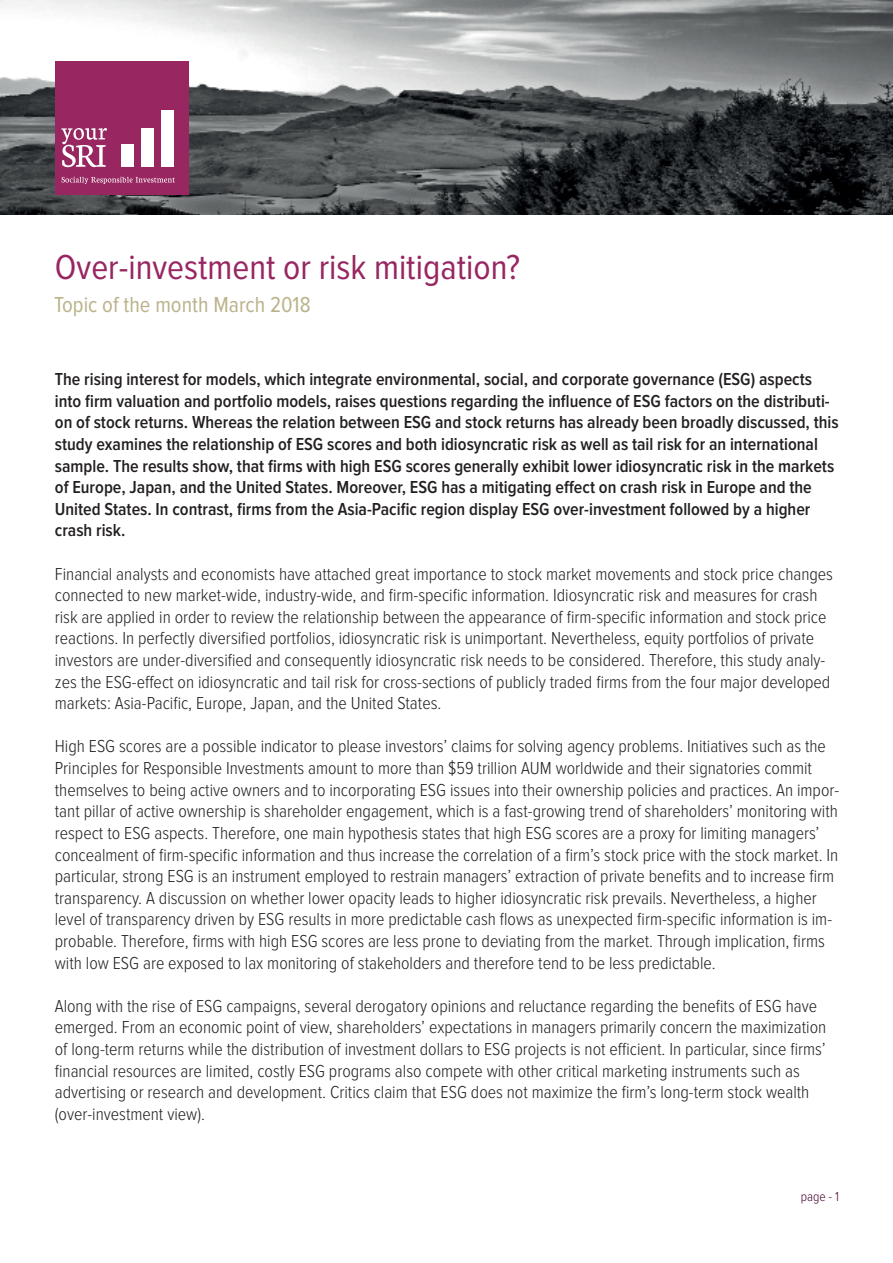
<style>
.page{position:relative;width:893px;height:1263px;background:#fff}
.page>*{position:absolute;margin:0;border:0;box-sizing:border-box;transform-origin:0 0}
.t1{font:36px "Proxima Nova Cond";color:#972661}
.t2{font:22.5px "Proxima Nova Cond";color:#bbb28b}
.t3{font:300 18px/21.6px "Proxima Nova Cond";color:#231f20}
.t4{font:600 18px/21.6px "Proxima Nova Cond";color:#231f20}
.t5{font:300 13.5px "Proxima Nova Cond";color:#47042f}
</style>
<div class="page">
<img style="left:0;top:0;width:893px;height:215px">
<div style="left:56px;top:62px;width:133px;height:133px;background:#972661"></div>
<svg style="left:61px;top:177px;width:114px;height:7px"></svg>
<div style="left:121px;top:144px;width:12px;height:22px;background:#fff"></div>
<div style="left:141px;top:128px;width:13px;height:38px;background:#fff"></div>
<div style="left:162px;top:110px;width:12px;height:56px;background:#fff"></div>
<svg style="left:61px;top:128px;width:46px;height:39px"></svg>
<h1 class="t1" style="left:55px;top:251px;width:467px">Over-investment or risk mitigation?</h1>
<p class="t2" style="left:54px;top:294px;width:258px">Topic of the month March 2018</p>
<p class="t4" style="left:55px;top:369px;width:785px">The rising interest for models, which integrate environmental, social, and corporate governance (ESG) aspects into firm valuation and portfolio models, raises questions regarding the influence of ESG factors on the distributi&shy;on of stock returns. Whereas the relation between ESG and stock returns has already been broadly discussed, this study examines the relationship of ESG scores and both idiosyncratic risk as well as tail risk for an international sample. The results show, that firms with high ESG scores generally exhibit lower idiosyncratic risk in the markets of Europe, Japan, and the United States. Moreover, ESG has a mitigating effect on crash risk in Europe and the United States. In contrast, firms from the Asia-Pacific region display ESG over-investment followed by a higher crash risk.</p>
<p class="t3" style="left:55px;top:564px;width:780px">Financial analysts and economists have attached great importance to stock market movements and stock price changes connected to new market-wide, industry-wide, and firm-specific information. Idiosyncratic risk and measures for crash risk are applied in order to review the relationship between the appearance of firm-specific information and stock price reactions. In perfectly diversified portfolios, idiosyncratic risk is unimportant. Nevertheless, equity portfolios of private investors are under-diversified and consequently idiosyncratic risk needs to be considered. Therefore, this study analy&shy;zes the ESG-effect on idiosyncratic and tail risk for cross-sections of publicly traded firms from the four major developed markets: Asia-Pacific, Europe, Japan, and the United States.</p>
<p class="t3" style="left:55px;top:736px;width:786px">High ESG scores are a possible indicator to please investors’ claims for solving agency problems. Initiatives such as the Principles for Responsible Investments amount to more than $59 trillion AUM worldwide and their signatories commit themselves to being active owners and to incorporating ESG issues into their ownership policies and practices. An impor&shy;tant pillar of active ownership is shareholder engagement, which is a fast-growing trend of shareholders’ monitoring with respect to ESG aspects. Therefore, one main hypothesis states that high ESG scores are a proxy for limiting managers’ concealment of firm-specific information and thus increase the correlation of a firm’s stock price with the stock market. In particular, strong ESG is an instrument employed to restrain managers’ extraction of private benefits and to increase firm transparency. A discussion on whether lower opacity leads to higher idiosyncratic risk prevails. Nevertheless, a higher level of transparency driven by ESG results in more predictable cash flows as unexpected firm-specific information is im&shy;probable. Therefore, firms with high ESG scores are less prone to deviating from the market. Through implication, firms with low ESG are exposed to lax monitoring of stakeholders and therefore tend to be less predictable.</p>
<p class="t3" style="left:55px;top:996px;width:773px">Along with the rise of ESG campaigns, several derogatory opinions and reluctance regarding the benefits of ESG have emerged. From an economic point of view, shareholders’ expectations in managers primarily concern the maximization of long-term returns while the distribution of investment dollars to ESG projects is not efficient. In particular, since firms’ financial resources are limited, costly ESG programs also compete with other critical marketing instruments such as advertising or research and development. Critics claim that ESG does not maximize the firm’s long-term stock wealth (over-investment view).</p>
<p class="t5" style="left:801px;top:1191px;width:40px">page - 1</p>
</div>
